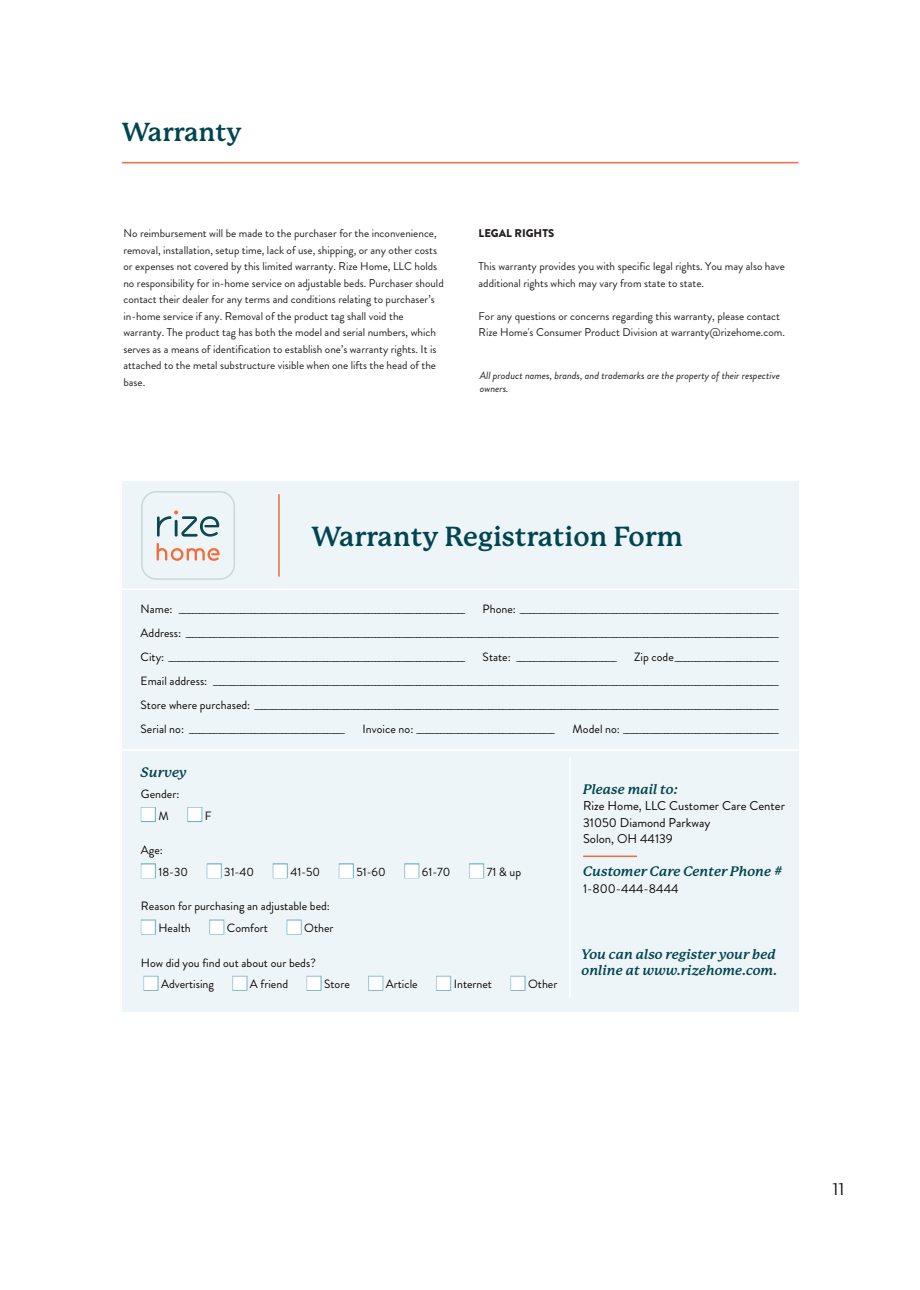
<style>
.page{position:relative;width:920px;height:1290px;background:#fff}
.page>*{position:absolute;margin:0;border:0;box-sizing:border-box;transform-origin:0 0}
.t1{font:700 27px "P22 Mackinac Pro";color:#014550}
.t2{font:700 25.5px "P22 Mackinac Pro";color:#014550}
.t3{font:16.5px "P22 Mackinac Pro";color:#0a0604}
.t4{font:italic 700 13.5px/16.5px "P22 Mackinac Pro";color:#014550}
.t5{font:12.75px/16.5px "Brandon Grotesque";color:#0a0604}
.t6{font:12px/24px "Brandon Grotesque";color:#0a0604;text-align:justify}
.t7{font:11.25px/16.5px "Brandon Grotesque";color:#231f20}
.t8{font:900 11.25px "Brandon Grotesque";color:#231f20}
.t9{font:italic 10.5px/12.6px "Brandon Grotesque";color:#231f20}
.s1{color:#6cafc6}
</style>
<div class="page">
<hr style="left:122px;top:162px;width:676px;height:1px;background:#f26c3c">
<div style="left:122px;top:481px;width:676px;height:531px;background:#eef5f8"></div>
<hr style="left:122px;top:588px;width:702px;height:2px;background:#fff">
<hr style="left:122px;top:749px;width:702px;height:2px;background:#fff">
<hr style="left:569px;top:758px;width:2px;height:240px;background:#fff">
<hr style="left:278px;top:494px;width:2px;height:83px;background:#f26c3c">
<hr style="left:583px;top:855px;width:54px;height:2px;background:#f26c3c">
<svg style="left:141px;top:491px;width:94px;height:89px"></svg>
<h2 class="t2" style="left:122px;top:117px;width:121px">Warranty</h2>
<p class="t7" style="left:123px;top:225px;width:322px">No reimbursement will be made to the purchaser for the inconvenience, removal, installation, setup time, lack of use, shipping, or any other costs or expenses not covered by this limited warranty. Rize Home, LLC holds no responsibility for in-home service on adjustable beds. Purchaser should contact their dealer for any terms and conditions relating to purchaser’s in-home service if any. Removal of the product tag shall void the warranty. The product tag has both the model and serial numbers, which serves as a means of identification to establish one’s warranty rights. It is attached to the metal substructure visible when one lifts the head of the base.</p>
<p class="t8" style="left:479px;top:226px;width:77px">LEGAL RIGHTS</p>
<p class="t7" style="left:479px;top:258px;width:308px">This warranty provides you with specific legal rights. You may also have additional rights which may vary from state to state.</p>
<p class="t7" style="left:479px;top:308px;width:308px">For any questions or concerns regarding this warranty, please contact<br>Rize Home's Consumer Product Division at warranty@rizehome.com.</p>
<p class="t9" style="left:480px;top:369px;width:302px">All product names, brands, and trademarks are the property of their respective owners.</p>
<h1 class="t1" style="left:312px;top:521px;width:373px">Warranty Registration Form</h1>
<p class="t6" style="left:141px;top:597px;width:326px">Name: ___________________________________________________________________________________</p>
<p class="t6" style="left:141px;top:597px;width:640px;text-indent:342px">Phone: ___________________________________________________________________________ Address: ____________________________________________________________________________________________________________________________________________________________________________ City: ______________________________________________________________________________________</p>
<p class="t6" style="left:483px;top:645px;width:136px">State: _____________________________</p>
<p class="t6" style="left:141px;top:645px;width:640px;text-indent:494px">Zip code______________________________ Email address: ____________________________________________________________________________________________________________________________________________________________________ Store where purchased: ________________________________________________________________________________________________________________________________________________________ Serial no: _____________________________________________</p>
<p class="t6" style="left:363px;top:717px;width:194px">Invoice no: ________________________________________</p>
<p class="t6" style="left:573px;top:717px;width:208px">Model no: _____________________________________________</p>
<p class="t4" style="left:141px;top:764px;width:47px">Survey</p>
<p class="t6" style="left:141px;top:782px;width:40px">Gender:</p>
<p class="t6" style="left:141px;top:804px;width:72px"><span class="s1">■</span> M <span class="s1">■</span> F</p>
<p class="t6" style="left:141px;top:838px;width:24px">Age:</p>
<p class="t6" style="left:141px;top:860px;width:382px"><span class="s1">■</span> 18-30 <span class="s1">■</span> 31-40 <span class="s1">■</span> 41-50 <span class="s1">■</span> 51-60 <span class="s1">■</span> 61-70 <span class="s1">■</span> 71 &amp; up</p>
<p class="t6" style="left:141px;top:894px;width:191px">Reason for purchasing an adjustable bed:</p>
<p class="t6" style="left:141px;top:916px;width:194px"><span class="s1">■</span> Health <span class="s1">■</span> Comfort <span class="s1">■</span> Other</p>
<p class="t6" style="left:141px;top:951px;width:176px">How did you find out about our beds?</p>
<p class="t6" style="left:144px;top:972px;width:415px"><span class="s1">■</span> Advertising <span class="s1">■</span> A friend <span class="s1">■</span> Store <span class="s1">■</span> Article <span class="s1">■</span> Internet <span class="s1">■</span> Other</p>
<p class="t4" style="left:583px;top:781px;width:97px">Please mail to:</p>
<p class="t5" style="left:583px;top:798px;width:203px">Rize Home, LLC Customer Care Center<br>31050 Diamond Parkway<br>Solon, OH 44139</p>
<p class="t4" style="left:583px;top:863px;width:201px">Customer Care Center Phone #</p>
<p class="t5" style="left:583px;top:880px;width:97px">1-800-444-8444</p>
<p class="t4" style="left:582px;top:946px;width:197px">You can also register your bed online at www.rizehome.com.</p>
<h3 class="t3" style="left:832px;top:1179px;width:14px">11</h3>
</div>
